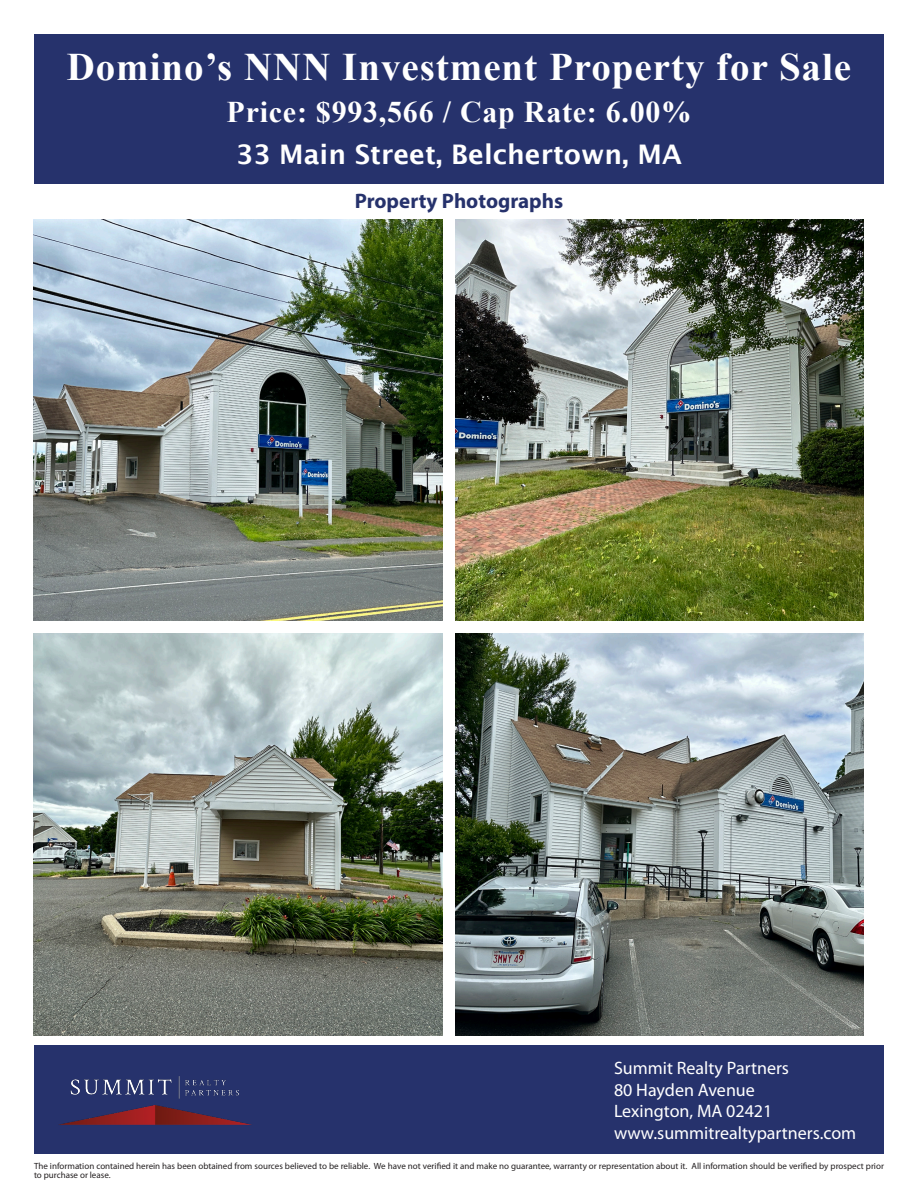
<style>
.page{position:relative;width:918px;height:1188px;background:#fff}
.page>*{position:absolute;margin:0;border:0;box-sizing:border-box;transform-origin:0 0}
.t1{font:700 39px "Times New Roman";letter-spacing:.025em;color:#fff}
.t2{font:700 30px "Times New Roman";letter-spacing:.025em;color:#fff}
.t3{font:700 27px "Lucida Grande";color:#fff}
.t4{font:700 21px "Myriad Pro";color:#26326c}
.t5{font:18px/21.6px "Myriad Pro";color:#fff}
.t6{font:9px/9px "Myriad Pro";color:#231f20}
</style>
<div class="page">
<div style="left:34px;top:34px;width:850px;height:150px;background:#26326c"></div>
<div style="left:34px;top:1046px;width:850px;height:108px;background:#26326c"></div>
<img style="left:58px;top:1076px;width:194px;height:49px">
<img style="left:34px;top:219px;width:408px;height:401px">
<img style="left:456px;top:219px;width:408px;height:401px">
<img style="left:34px;top:634px;width:408px;height:401px">
<img style="left:456px;top:634px;width:408px;height:401px">
<h1 class="t1" style="left:67px;top:39px;width:786px">Domino’s NNN Investment Property for Sale</h1>
<h2 class="t2" style="left:227px;top:90px;width:466px">Price: $993,566 / Cap Rate: 6.00%</h2>
<h3 class="t3" style="left:236px;top:136px;width:447px">33 Main Street, Belchertown, MA</h3>
<p class="t4" style="left:355px;top:188px;width:210px">Property Photographs</p>
<h3 class="t5" style="left:614px;top:1057px;width:244px">Summit Realty Partners<br>80 Hayden Avenue<br>Lexington, MA 02421 www.summitrealtypartners.com</h3>
<p class="t6" style="left:34px;top:1161px;width:851px">The information contained herein has been obtained from sources believed to be reliable. We have not verified it and make no guarantee, warranty or representation about it. All information should be verified by prospect prior to purchase or lease.</p>
</div>
